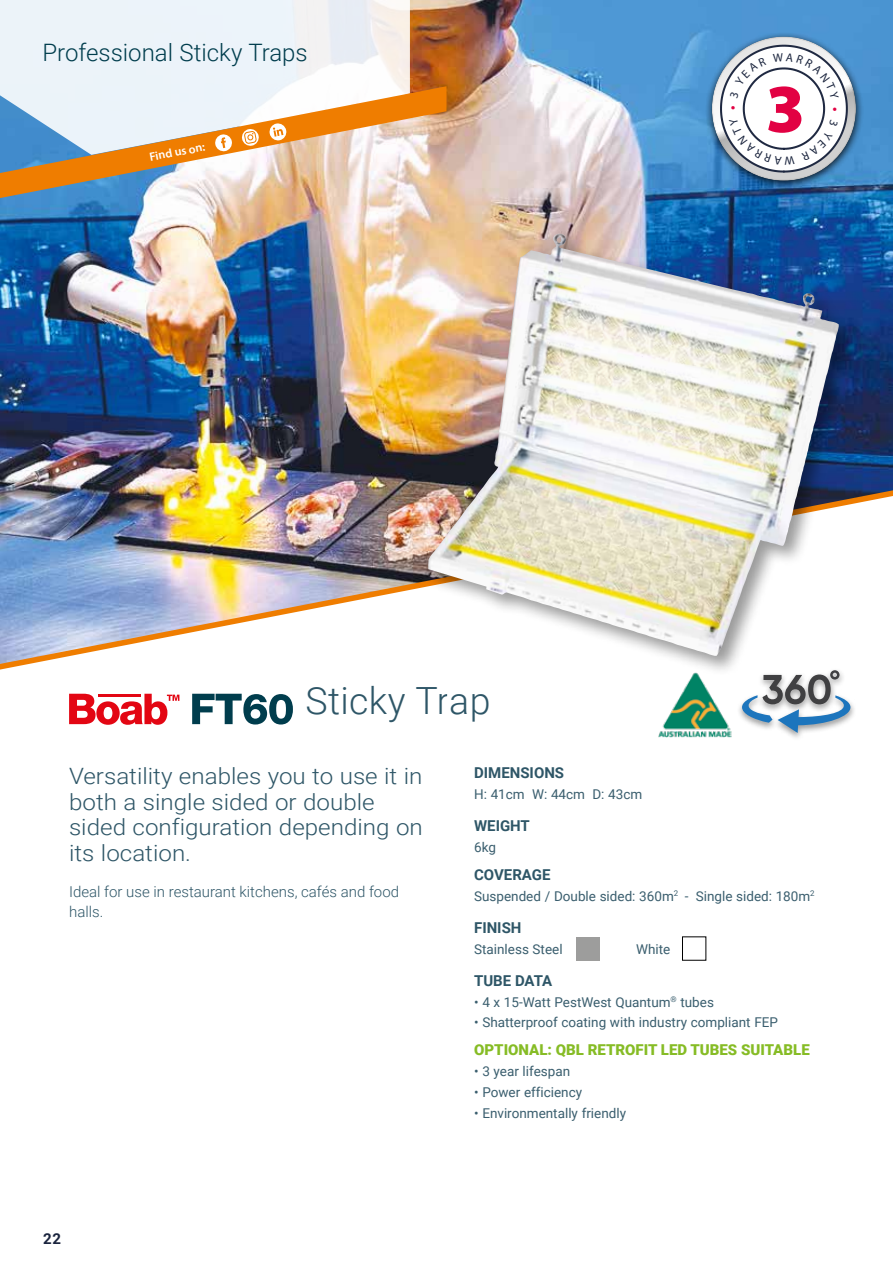
<style>
.page{position:relative;width:893px;height:1263px;background:#fff}
.page>*{position:absolute;margin:0;border:0;box-sizing:border-box;transform-origin:0 0}
.t1{font:900 69px "Myriad Pro";color:#e20143}
.t2{font:300 37.5px "Roboto";letter-spacing:.01em;color:#2e5667}
.t3{font:300 24px "Roboto";color:#003d4d}
.t4{font:300 22.5px/25.5px "Roboto";color:#2e5667;scale:1.07 1}
.t5{font:300 15px/19.5px "Roboto";color:#2e5667}
.t6{font:700 15px "Roboto";color:#2e5667}
.t7{font:900 15px "Roboto";color:#86bc25}
.t8{font:700 15px "Roboto";color:#1b253e}
.t9{font:13.5px "Roboto";color:#3a5e6e}
.t10{font:600 12px "Myriad Pro";color:#fff}
</style>
<div class="page">
<svg style="left:69px;top:694px;width:110px;height:31px"></svg>
<svg style="left:192px;top:694px;width:101px;height:30px"></svg>
<hr style="left:99px;top:693px;width:42px;height:3px;background:#e30613">
<img style="left:658px;top:677px;width:74px;height:61px">
<div style="left:736px;top:667px;width:120px;height:74px;background:#000;opacity:.4"></div>
<svg style="left:742px;top:677px;width:108px;height:56px"></svg>
<img style="left:0;top:0;width:893px;height:490px">
<svg style="left:0;top:0;width:410px;height:86px;background:#edf2f7"></svg>
<svg style="left:0;top:86px;width:446px;height:115px"></svg>
<svg style="left:241px;top:128px;width:18px;height:18px"></svg>
<svg style="left:214px;top:134px;width:19px;height:18px"></svg>
<svg style="left:269px;top:123px;width:18px;height:18px"></svg>
<img style="left:0;top:490px;width:893px;height:179px">
<div style="left:424px;top:230px;width:436px;height:447px;background:#000;opacity:.4"></div>
<img style="left:428px;top:239px;width:411px;height:417px">
<div style="left:704px;top:31px;width:160px;height:160px;background:#000;opacity:.8"></div>
<div style="left:710px;top:34px;width:147px;height:147px;background:#000;opacity:.75"></div>
<div style="left:577px;top:937px;width:23px;height:23px;background:#9d9d9c"></div>
<svg style="left:720px;top:44px;width:128px;height:129px"></svg>
<h3 class="t3" style="left:43px;top:35px;width:267px">Professional Sticky Traps</h3>
<p class="t10" style="left:148px;top:150px;width:58px;rotate:-11deg">Find us on:</p>
<h2 class="t2" style="left:305px;top:674px;width:186px">Sticky Trap</h2>
<h1 class="t1" style="left:766px;top:63px;width:41px">3</h1>
<h3 class="t4" style="left:69px;top:762px;width:332px">Versatility enables you to use it in both a single sided or double sided configuration depending on its location.</h3>
<p class="t5" style="left:69px;top:881px;width:331px">Ideal for use in restaurant kitchens, cafés and food halls.</p>
<p class="t8" style="left:43px;top:1228px;width:19px">22</p>
<p class="t6" style="left:474px;top:762px;width:92px">DIMENSIONS</p>
<p class="t9" style="left:474px;top:785px;width:170px">H: 41cm W: 44cm D: 43cm</p>
<p class="t6" style="left:474px;top:815px;width:57px">WEIGHT</p>
<p class="t9" style="left:474px;top:838px;width:23px">6kg</p>
<p class="t6" style="left:474px;top:864px;width:78px">COVERAGE</p>
<p class="t9" style="left:474px;top:886px;width:342px">Suspended / Double sided: 360m<sup>2</sup> - Single sided: 180m<sup>2</sup></p>
<p class="t6" style="left:474px;top:917px;width:49px">FINISH</p>
<p class="t9" style="left:474px;top:939px;width:90px">Stainless Steel</p>
<p class="t9" style="left:636px;top:939px;width:36px">White</p>
<p class="t6" style="left:474px;top:970px;width:80px">TUBE DATA</p>
<p class="t9" style="left:474px;top:992px;width:241px">• 4 x 15-Watt PestWest Quantum<sup>®</sup> tubes</p>
<p class="t9" style="left:474px;top:1013px;width:305px">• Shatterproof coating with industry compliant FEP</p>
<p class="t7" style="left:474px;top:1039px;width:337px">OPTIONAL: QBL RETROFIT LED TUBES SUITABLE</p>
<p class="t9" style="left:474px;top:1062px;width:98px">• 3 year lifespan</p>
<p class="t9" style="left:474px;top:1083px;width:110px">• Power efficiency</p>
<p class="t9" style="left:474px;top:1103px;width:153px">• Environmentally friendly</p>
</div>
